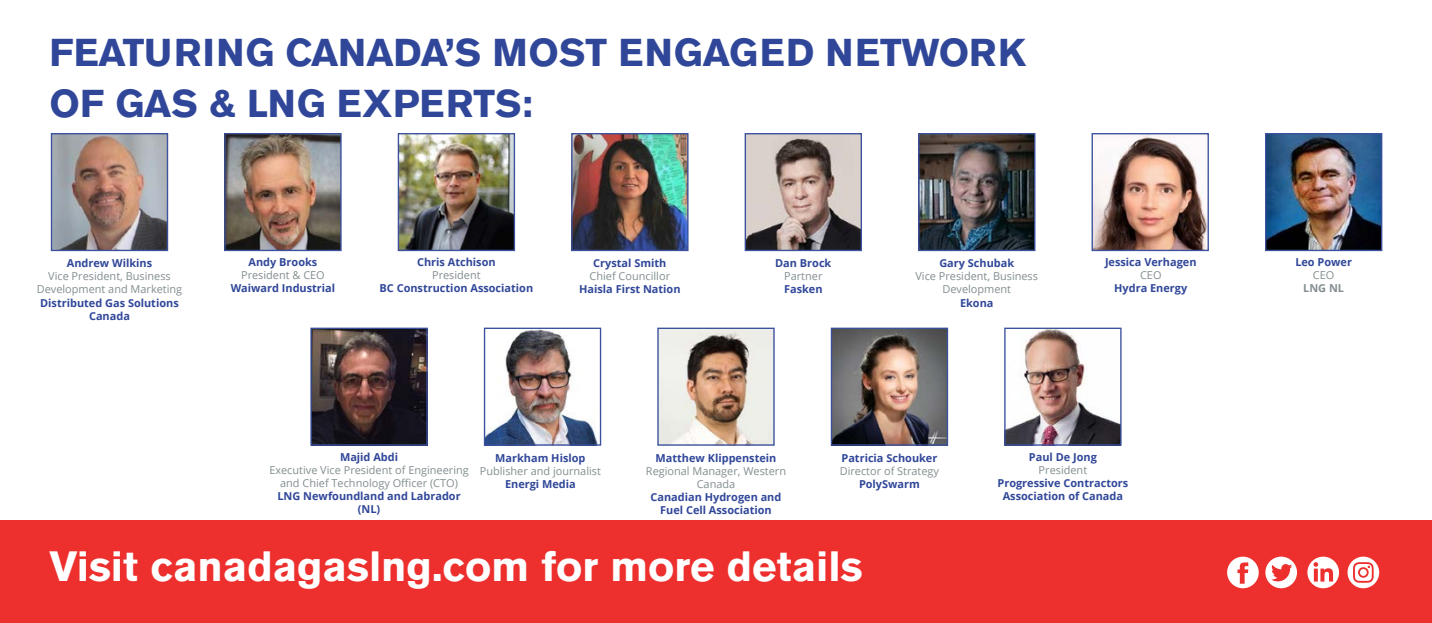
<style>
.page{position:relative;width:1432px;height:623px;background:#fff}
.page>*{position:absolute;margin:0;border:0;box-sizing:border-box;transform-origin:0 0}
.t1{font:700 42px "Akzidenz Grotesk Pro";color:#fff}
.t2{font:700 38.5px/50.8px "Akzidenz Grotesk Pro";color:#304799}
.t3{font:700 10.85px/13.1px "Open Sans";color:#304799;text-align:center}
.t4{font:10.85px/13.1px "Open Sans";color:#838e90;text-align:center}
.t5{font:700 10.85px "Open Sans";color:#838e90}
</style>
<div class="page">
<div style="left:0;top:520px;width:1432px;height:103px;background:#ed302e"></div>
<svg style="left:1265px;top:557px;width:32px;height:31px"></svg>
<svg style="left:1307px;top:557px;width:32px;height:31px"></svg>
<svg style="left:1347px;top:557px;width:32px;height:31px"></svg>
<svg style="left:1359px;top:569px;width:7px;height:7px"></svg>
<svg style="left:1227px;top:557px;width:31px;height:31px"></svg>
<img style="left:573px;top:135px;width:113px;height:114px">
<div style="left:571px;top:133px;width:117px;height:118px;border:1px solid #3b519e"></div>
<img style="left:486px;top:330px;width:112px;height:114px">
<div style="left:484px;top:328px;width:117px;height:118px;border:1px solid #3b519e"></div>
<img style="left:920px;top:135px;width:113px;height:114px">
<div style="left:918px;top:133px;width:117px;height:118px;border:1px solid #3b519e"></div>
<img style="left:832px;top:330px;width:114px;height:114px">
<div style="left:830px;top:328px;width:118px;height:118px;border:1px solid #3b519e"></div>
<img style="left:226px;top:135px;width:114px;height:114px">
<div style="left:224px;top:133px;width:118px;height:118px;border:1px solid #3b519e"></div>
<img style="left:746px;top:135px;width:114px;height:114px">
<div style="left:744px;top:133px;width:118px;height:118px;border:1px solid #3b519e"></div>
<img style="left:659px;top:330px;width:113px;height:114px">
<div style="left:657px;top:328px;width:117px;height:118px;border:1px solid #3b519e"></div>
<img style="left:400px;top:135px;width:113px;height:114px">
<div style="left:398px;top:133px;width:117px;height:118px;border:1px solid #3b519e"></div>
<img style="left:312px;top:330px;width:114px;height:114px">
<div style="left:310px;top:328px;width:118px;height:118px;border:1px solid #3b519e"></div>
<img style="left:1093px;top:135px;width:113px;height:114px">
<div style="left:1091px;top:133px;width:117px;height:118px;border:1px solid #3b519e"></div>
<img style="left:1006px;top:330px;width:113px;height:114px">
<div style="left:1004px;top:328px;width:117px;height:118px;border:1px solid #3b519e"></div>
<img style="left:1267px;top:135px;width:113px;height:114px">
<div style="left:1265px;top:133px;width:117px;height:118px;border:1px solid #3b519e"></div>
<img style="left:53px;top:135px;width:113px;height:114px">
<div style="left:51px;top:133px;width:117px;height:118px;border:1px solid #3b519e"></div>
<h2 class="t2" style="left:50px;top:27px;width:977px">FEATURING CANADA’S MOST ENGAGED NETWORK<br>OF GAS &amp; LNG EXPERTS:</h2>
<p class="t3" style="left:67px;top:256px;width:87px">Andrew Wilkins</p>
<p class="t4" style="left:37px;top:270px;width:147px">Vice President, Business<br>Development and Marketing</p>
<p class="t3" style="left:40px;top:296px;width:140px">Distributed Gas Solutions<br>Canada</p>
<p class="t3" style="left:248px;top:255px;width:70px">Andy Brooks</p>
<p class="t4" style="left:241px;top:269px;width:85px">President &amp; CEO</p>
<p class="t3" style="left:231px;top:282px;width:106px">Waiward Industrial</p>
<p class="t3" style="left:417px;top:255px;width:80px">Chris Atchison</p>
<p class="t4" style="left:432px;top:269px;width:50px">President</p>
<p class="t3" style="left:379px;top:282px;width:155px">BC Construction Association</p>
<p class="t3" style="left:593px;top:256px;width:75px">Crystal Smith</p>
<p class="t4" style="left:589px;top:270px;width:82px">Chief Councillor</p>
<p class="t3" style="left:579px;top:283px;width:103px">Haisla First Nation</p>
<p class="t3" style="left:775px;top:256px;width:58px">Dan Brock</p>
<p class="t4" style="left:784px;top:270px;width:40px">Partner</p>
<p class="t3" style="left:784px;top:283px;width:40px">Fasken</p>
<p class="t3" style="left:939px;top:256px;width:76px">Gary Schubak</p>
<p class="t4" style="left:915px;top:270px;width:124px">Vice President, Business<br>Development</p>
<p class="t3" style="left:960px;top:296px;width:35px">Ekona</p>
<p class="t3" style="left:1105px;top:255px;width:93px">Jessica Verhagen</p>
<p class="t4" style="left:1140px;top:269px;width:23px">CEO</p>
<p class="t3" style="left:1114px;top:282px;width:75px">Hydra Energy</p>
<p class="t3" style="left:340px;top:450px;width:60px">Majid Abdi</p>
<p class="t4" style="left:269px;top:463px;width:201px">Executive Vice President of Engineering and Chief Technology Officer (CTO)</p>
<p class="t3" style="left:277px;top:489px;width:185px">LNG Newfoundland and Labrador (NL)</p>
<p class="t3" style="left:495px;top:451px;width:92px">Markham Hislop</p>
<p class="t4" style="left:480px;top:464px;width:123px">Publisher and journalist</p>
<p class="t3" style="left:505px;top:477px;width:72px">Energi Media</p>
<p class="t3" style="left:655px;top:451px;width:122px">Matthew Klippenstein</p>
<p class="t4" style="left:646px;top:464px;width:142px">Regional Manager, Western<br>Canada</p>
<p class="t3" style="left:650px;top:490px;width:132px">Canadian Hydrogen and<br>Fuel Cell Association</p>
<p class="t3" style="left:841px;top:451px;width:97px">Patricia Schouker</p>
<p class="t4" style="left:839px;top:464px;width:101px">Director of Strategy</p>
<p class="t3" style="left:859px;top:477px;width:62px">PolySwarm</p>
<h1 class="t1" style="left:50px;top:540px;width:814px">Visit canadagaslng.com for more details</h1>
<p class="t3" style="left:1029px;top:450px;width:69px">Paul De Jong</p>
<p class="t4" style="left:1038px;top:463px;width:50px">President</p>
<p class="t3" style="left:997px;top:476px;width:132px">Progressive Contractors<br>Association of Canada</p>
<p class="t3" style="left:1295px;top:255px;width:58px">Leo Power</p>
<p class="t4" style="left:1312px;top:269px;width:23px">CEO</p>
<p class="t5" style="left:1303px;top:281px;width:42px">LNG NL</p>
</div>
